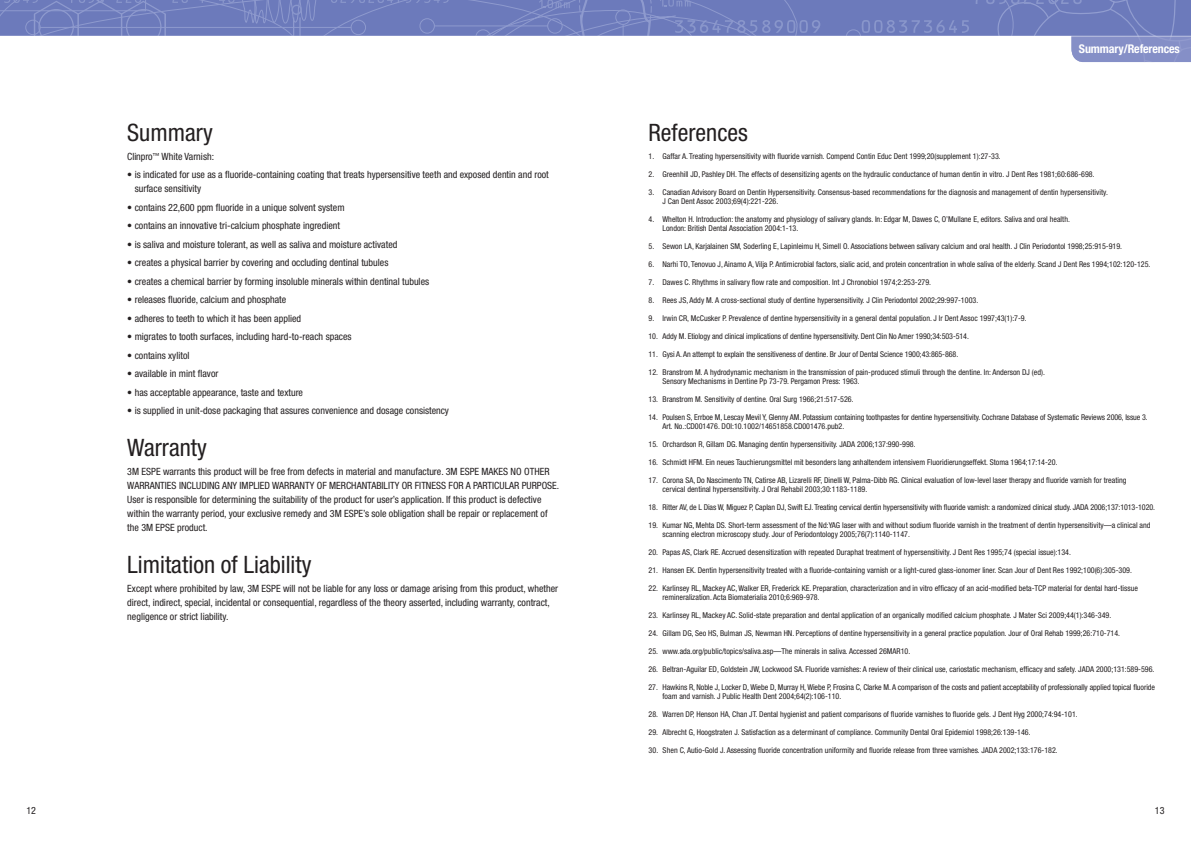
<style>
.page{position:relative;width:1191px;height:842px;background:#fff}
.page>*{position:absolute;margin:0;border:0;box-sizing:border-box;transform-origin:0 0}
.t1{font:condensed 24px "Helvetica Neue";color:#231f20}
.t2{font:700 condensed 12px "Helvetica Neue";letter-spacing:-.01em;color:#fff}
.t3{font:condensed 10px/14px "Helvetica Neue";color:#231f20}
.t4{font:condensed 8px/9px "Helvetica Neue";color:#231f20}
</style>
<div class="page">
<svg style="left:830px;top:0;width:31px;height:36px"></svg>
<svg style="left:0;top:0;width:830px;height:36px;background:#717ebd"></svg>
<svg style="left:861px;top:0;width:330px;height:62px"></svg>
<hr style="left:0;top:36px;width:1191px;height:1px;background:#fff">
<h1 class="t1" style="left:127px;top:119px;width:87px">Summary</h1>
<p class="t3" style="left:127px;top:149px;width:88px">Clinpro<sup>™</sup> White Varnish:</p>
<p class="t3" style="left:135px;top:168px;width:415px;text-indent:-7px">• is indicated for use as a fluoride-containing coating that treats hypersensitive teeth and exposed dentin and root surface sensitivity</p>
<p class="t3" style="left:127px;top:200px;width:219px">• contains 22,600 ppm fluoride in a unique solvent system</p>
<p class="t3" style="left:127px;top:219px;width:214px">• contains an innovative tri-calcium phosphate ingredient</p>
<p class="t3" style="left:127px;top:237px;width:272px">• is saliva and moisture tolerant, as well as saliva and moisture activated</p>
<p class="t3" style="left:127px;top:256px;width:263px">• creates a physical barrier by covering and occluding dentinal tubules</p>
<p class="t3" style="left:127px;top:274px;width:303px">• creates a chemical barrier by forming insoluble minerals within dentinal tubules</p>
<p class="t3" style="left:127px;top:293px;width:160px">• releases fluoride, calcium and phosphate</p>
<p class="t3" style="left:127px;top:311px;width:175px">• adheres to teeth to which it has been applied</p>
<p class="t3" style="left:127px;top:330px;width:226px">• migrates to tooth surfaces, including hard-to-reach spaces</p>
<p class="t3" style="left:127px;top:348px;width:64px">• contains xylitol</p>
<p class="t3" style="left:127px;top:367px;width:93px">• available in mint flavor</p>
<p class="t3" style="left:127px;top:385px;width:177px">• has acceptable appearance, taste and texture</p>
<p class="t3" style="left:127px;top:404px;width:323px">• is supplied in unit-dose packaging that assures convenience and dosage consistency</p>
<h1 class="t1" style="left:127px;top:434px;width:81px">Warranty</h1>
<p class="t3" style="left:127px;top:464px;width:433px">3M ESPE warrants this product will be free from defects in material and manufacture. 3M ESPE MAKES NO OTHER WARRANTIES INCLUDING ANY IMPLIED WARRANTY OF MERCHANTABILITY OR FITNESS FOR A PARTICULAR PURPOSE.<br>User is responsible for determining the suitability of the product for user’s application. If this product is defective within the warranty period, your exclusive remedy and 3M ESPE’s sole obligation shall be repair or replacement of the 3M EPSE product.</p>
<h1 class="t1" style="left:127px;top:551px;width:186px">Limitation of Liability</h1>
<p class="t3" style="left:127px;top:581px;width:432px">Except where prohibited by law, 3M ESPE will not be liable for any loss or damage arising from this product, whether direct, indirect, special, incidental or consequential, regardless of the theory asserted, including warranty, contract, negligence or strict liability.</p>
<h2 class="t2" style="left:1079px;top:42px;width:103px">Summary/References</h2>
<h1 class="t1" style="left:648px;top:119px;width:101px">References</h1>
<p class="t4" style="left:648px;top:152px;width:354px">1. Gaffar A. Treating hypersensitivity with fluoride varnish. Compend Contin Educ Dent 1999;20(supplement 1):27-33.</p>
<p class="t4" style="left:648px;top:170px;width:447px">2. Greenhill JD, Pashley DH. The effects of desensitizing agents on the hydraulic conductance of human dentin in vitro. J Dent Res 1981;60:686-698.</p>
<p class="t4" style="left:662px;top:188px;width:447px;text-indent:-14px">3. Canadian Advisory Board on Dentin Hypersensitivity. Consensus-based recommendations for the diagnosis and management of dentin hypersensitivity.<br>J Can Dent Assoc 2003;69(4):221-226.</p>
<p class="t4" style="left:662px;top:215px;width:409px;text-indent:-14px">4. Whelton H. Introduction: the anatomy and physiology of salivary glands. In: Edgar M, Dawes C, O’Mullane E, editors. Saliva and oral health.<br>London: British Dental Association 2004:1-13.</p>
<p class="t4" style="left:648px;top:242px;width:475px">5. Sewon LA, Karjalainen SM, Soderling E, Lapinleimu H, Simell O. Associations between salivary calcium and oral health. J Clin Periodontol 1998;25:915-919.</p>
<p class="t4" style="left:648px;top:260px;width:503px">6. Narhi TO, Tenovuo J, Ainamo A, Vilja P. Antimicrobial factors, sialic acid, and protein concentration in whole saliva of the elderly. Scand J Dent Res 1994;102:120-125.</p>
<p class="t4" style="left:648px;top:278px;width:284px">7. Dawes C. Rhythms in salivary flow rate and composition. Int J Chronobiol 1974;2:253-279.</p>
<p class="t4" style="left:648px;top:296px;width:331px">8. Rees JS, Addy M. A cross-sectional study of dentine hypersensitivity. J Clin Periodontol 2002;29:997-1003.</p>
<p class="t4" style="left:648px;top:314px;width:380px">9. Irwin CR, McCusker P. Prevalence of dentine hypersensitivity in a general dental population. J Ir Dent Assoc 1997;43(1):7-9.</p>
<p class="t4" style="left:648px;top:332px;width:322px">10. Addy M. Etiology and clinical implications of dentine hypersensitivity. Dent Clin No Amer 1990;34:503-514.</p>
<p class="t4" style="left:648px;top:350px;width:311px">11. Gysi A. An attempt to explain the sensitiveness of dentine. Br Jour of Dental Science 1900;43:865-868.</p>
<p class="t4" style="left:662px;top:368px;width:384px;text-indent:-14px">12. Branstrom M. A hydrodynamic mechanism in the transmission of pain-produced stimuli through the dentine. In: Anderson DJ (ed).<br>Sensory Mechanisms in Dentine Pp 73-79. Pergamon Press: 1963.</p>
<p class="t4" style="left:648px;top:395px;width:207px">13. Branstrom M. Sensitivity of dentine. Oral Surg 1966;21:517-526.</p>
<p class="t4" style="left:662px;top:413px;width:487px;text-indent:-14px">14. Poulsen S, Errboe M, Lescay Mevil Y, Glenny AM. Potassium containing toothpastes for dentine hypersensitivity. Cochrane Database of Systematic Reviews 2006, Issue 3.<br>Art. No.:CD001476. DOI:10.1002/14651858.CD001476.pub2.</p>
<p class="t4" style="left:648px;top:440px;width:269px">15. Orchardson R, Gillam DG. Managing dentin hypersensitivity. JADA 2006;137:990-998.</p>
<p class="t4" style="left:648px;top:458px;width:410px">16. Schmidt HFM. Ein neues Tauchierungsmittel mit besonders lang anhaltendem intensivem Fluoridierungseffekt. Stoma 1964;17:14-20.</p>
<p class="t4" style="left:662px;top:476px;width:465px;text-indent:-14px">17. Corona SA, Do Nascimento TN, Catirse AB, Lizarelli RF, Dinelli W, Palma-Dibb RG. Clinical evaluation of low-level laser therapy and fluoride varnish for treating cervical dentinal hypersensitivity. J Oral Rehabil 2003;30:1183-1189.</p>
<p class="t4" style="left:648px;top:503px;width:508px">18. Ritter AV, de L Dias W, Miguez P, Caplan DJ, Swift EJ. Treating cervical dentin hypersensitivity with fluoride varnish: a randomized clinical study. JADA 2006;137:1013-1020.</p>
<p class="t4" style="left:662px;top:521px;width:489px;text-indent:-14px">19. Kumar NG, Mehta DS. Short-term assessment of the Nd:YAG laser with and without sodium fluoride varnish in the treatment of dentin hypersensitivity—a clinical and scanning electron microscopy study. Jour of Periodontology 2005;76(7):1140-1147.</p>
<p class="t4" style="left:648px;top:548px;width:424px">20. Papas AS, Clark RE. Accrued desensitization with repeated Duraphat treatment of hypersensitivity. J Dent Res 1995;74 (special issue):134.</p>
<p class="t4" style="left:648px;top:566px;width:485px">21. Hansen EK. Dentin hypersensitivity treated with a fluoride-containing varnish or a light-cured glass-ionomer liner. Scan Jour of Dent Res 1992;100(6):305-309.</p>
<p class="t4" style="left:662px;top:584px;width:477px;text-indent:-14px">22. Karlinsey RL, Mackey AC, Walker ER, Frederick KE. Preparation, characterization and in vitro efficacy of an acid-modified beta-TCP material for dental hard-tissue remineralization. Acta Biomaterialia 2010;6:969-978.</p>
<p class="t4" style="left:648px;top:611px;width:464px">23. Karlinsey RL, Mackey AC. Solid-state preparation and dental application of an organically modified calcium phosphate. J Mater Sci 2009;44(1):346-349.</p>
<p class="t4" style="left:648px;top:629px;width:473px">24. Gillam DG, Seo HS, Bulman JS, Newman HN. Perceptions of dentine hypersensitivity in a general practice population. Jour of Oral Rehab 1999;26:710-714.</p>
<p class="t4" style="left:648px;top:647px;width:263px">25. www.ada.org/public/topics/saliva.asp—The minerals in saliva. Accessed 26MAR10.</p>
<p class="t4" style="left:648px;top:665px;width:507px">26. Beltran-Aguilar ED, Goldstein JW, Lockwood SA. Fluoride varnishes: A review of their clinical use, cariostatic mechanism, efficacy and safety. JADA 2000;131:589-596.</p>
<p class="t4" style="left:662px;top:683px;width:494px;text-indent:-14px">27. Hawkins R, Noble J, Locker D, Wiebe D, Murray H, Wiebe P, Frosina C, Clarke M. A comparison of the costs and patient acceptability of professionally applied topical fluoride foam and varnish. J Public Health Dent 2004;64(2):106-110.</p>
<p class="t4" style="left:648px;top:710px;width:431px">28. Warren DP, Henson HA, Chan JT. Dental hygienist and patient comparisons of fluoride varnishes to fluoride gels. J Dent Hyg 2000;74:94-101.</p>
<p class="t4" style="left:648px;top:728px;width:383px">29. Albrecht G, Hoogstraten J. Satisfaction as a determinant of compliance. Community Dental Oral Epidemiol 1998;26:139-146.</p>
<p class="t4" style="left:648px;top:746px;width:411px">30. Shen C, Autio-Gold J. Assessing fluoride concentration uniformity and fluoride release from three varnishes. JADA 2002;133:176-182.</p>
<p class="t3" style="left:26px;top:803px;width:11px">12</p>
<p class="t3" style="left:1155px;top:803px;width:11px">13</p>
</div>
